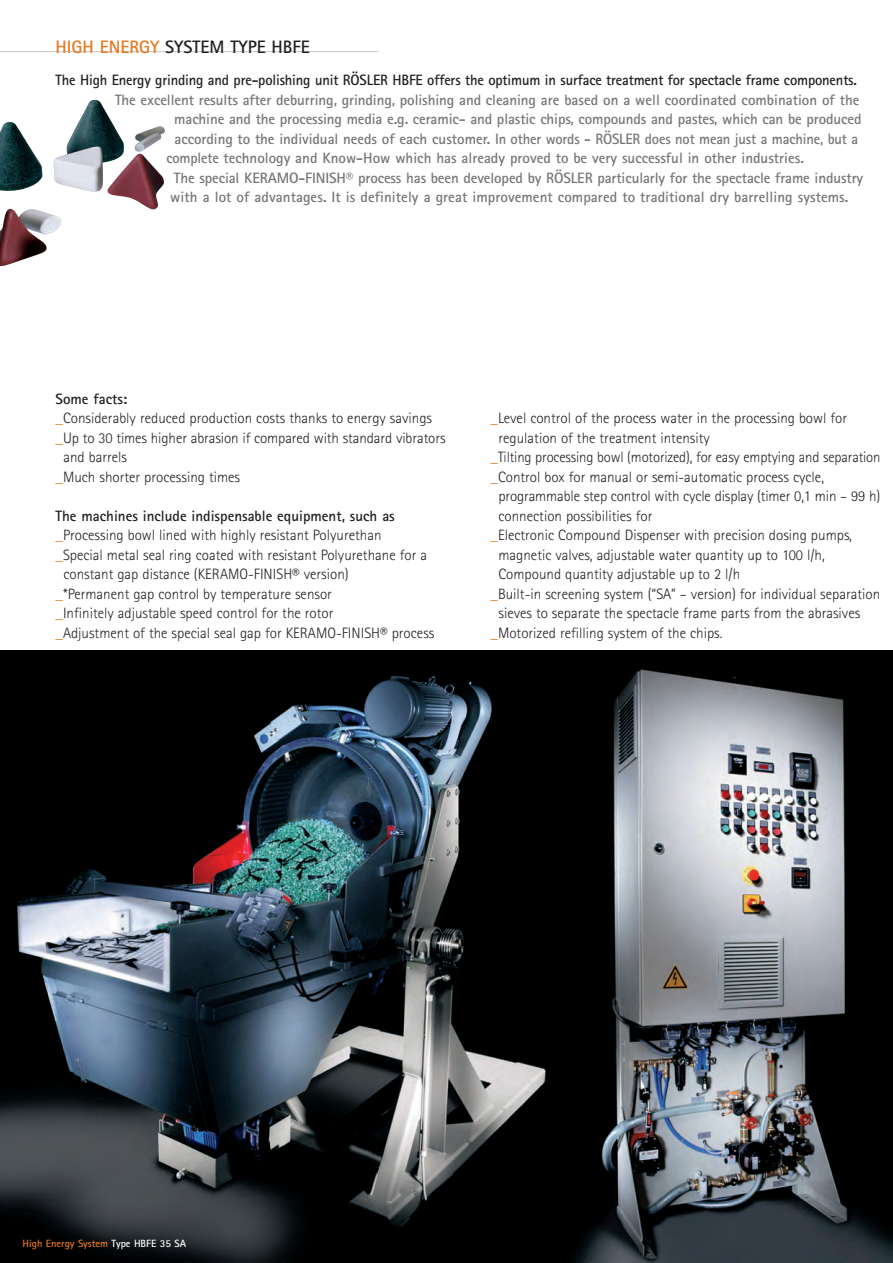
<style>
.page{position:relative;width:893px;height:1263px;background:#fff}
.page>*{position:absolute;margin:0;border:0;box-sizing:border-box;transform-origin:0 0}
.t1{font:700 18px "Rotis Sans Serif";color:#231f20}
.t2{font:300 15px "Rotis Sans Serif";color:#231f20}
.t3{font:700 15px "Rotis Sans Serif";letter-spacing:-.005em;color:#757679}
.t4{font:700 15px "Rotis Sans Serif";letter-spacing:-.01em;color:#231f20}
.t5{font:700 10.5px "Rotis Sans Serif";color:#e7781e}
.s1{color:#e7781e}
.s2{color:#fff}
</style>
<div class="page">
<hr style="left:0;top:51px;width:378px;height:1px;background:#c7c8ca">
<img style="left:0;top:651px;width:893px;height:612px">
<img style="left:0;top:99px;width:165px;height:111px">
<img style="left:0;top:208px;width:65px;height:58px">
<p class="t1" style="left:56px;top:40px;width:256px"><span class="s1">HIGH ENERGY</span> SYSTEM TYPE HBFE</p>
<p class="t4" style="left:56px;top:75px;width:803px">The High Energy grinding and pre-polishing unit RÖSLER HBFE offers the optimum in surface treatment for spectacle frame components.</p>
<p class="t3" style="left:115px;top:94px;width:746px">The excellent results after deburring, grinding, polishing and cleaning are based on a well coordinated combination of the</p>
<p class="t3" style="left:174px;top:114px;width:689px">machine and the processing media e.g. ceramic- and plastic chips, compounds and pastes, which can be produced</p>
<p class="t3" style="left:175px;top:133px;width:685px">according to the individual needs of each customer. In other words - RÖSLER does not mean just a machine, but a</p>
<p class="t3" style="left:166px;top:153px;width:639px">complete technology and Know-How which has already proved to be very successful in other industries.</p>
<p class="t3" style="left:174px;top:172px;width:691px">The special KERAMO-FINISH® process has been developed by RÖSLER particularly for the spectacle frame industry</p>
<p class="t3" style="left:170px;top:192px;width:680px">with a lot of advantages. It is definitely a great improvement compared to traditional dry barrelling systems.</p>
<p class="t4" style="left:56px;top:394px;width:73px">Some facts:</p>
<p class="t2" style="left:56px;top:413px;width:378px"><span class="s1">_</span>Considerably reduced production costs thanks to energy savings</p>
<p class="t2" style="left:56px;top:433px;width:392px"><span class="s1">_</span>Up to 30 times higher abrasion if compared with standard vibrators</p>
<p class="t2" style="left:63px;top:452px;width:65px">and barrels</p>
<p class="t2" style="left:56px;top:472px;width:186px"><span class="s1">_</span>Much shorter processing times</p>
<p class="t4" style="left:56px;top:511px;width:341px">The machines include indispensable equipment, such as</p>
<p class="t2" style="left:56px;top:530px;width:327px"><span class="s1">_</span>Processing bowl lined with highly resistant Polyurethan</p>
<p class="t2" style="left:56px;top:550px;width:373px"><span class="s1">_</span>Special metal seal ring coated with resistant Polyurethane for a</p>
<p class="t2" style="left:63px;top:569px;width:287px">constant gap distance (KERAMO-FINISH® version)</p>
<p class="t2" style="left:56px;top:589px;width:278px"><span class="s1">_</span>*Permanent gap control by temperature sensor</p>
<p class="t2" style="left:56px;top:608px;width:279px"><span class="s1">_</span>Infinitely adjustable speed control for the rotor</p>
<p class="t2" style="left:56px;top:628px;width:380px"><span class="s1">_</span>Adjustment of the special seal gap for KERAMO-FINISH® process</p>
<p class="t2" style="left:490px;top:413px;width:358px"><span class="s1">_</span>Level control of the process water in the processing bowl for</p>
<p class="t2" style="left:498px;top:433px;width:213px">regulation of the treatment intensity</p>
<p class="t2" style="left:490px;top:452px;width:392px"><span class="s1">_</span>Tilting processing bowl (motorized), for easy emptying and separation</p>
<p class="t2" style="left:490px;top:472px;width:335px"><span class="s1">_</span>Control box for manual or semi-automatic process cycle,</p>
<p class="t2" style="left:498px;top:491px;width:383px">programmable step control with cycle display (timer 0,1 min – 99 h)</p>
<p class="t2" style="left:498px;top:511px;width:155px">connection possibilities for</p>
<p class="t2" style="left:490px;top:530px;width:363px"><span class="s1">_</span>Electronic Compound Dispenser with precision dosing pumps,</p>
<p class="t2" style="left:498px;top:550px;width:328px">magnetic valves, adjustable water quantity up to 100 l/h,</p>
<p class="t2" style="left:498px;top:569px;width:243px">Compound quantity adjustable up to 2 l/h</p>
<p class="t2" style="left:490px;top:589px;width:391px"><span class="s1">_</span>Built-in screening system (“SA” – version) for individual separation</p>
<p class="t2" style="left:498px;top:608px;width:363px">sieves to separate the spectacle frame parts from the abrasives</p>
<p class="t2" style="left:490px;top:628px;width:234px"><span class="s1">_</span>Motorized refilling system of the chips.</p>
<p class="t5" style="left:22px;top:1240px;width:165px">High Energy System <span class="s2">Type HBFE 35 SA</span></p>
</div>
